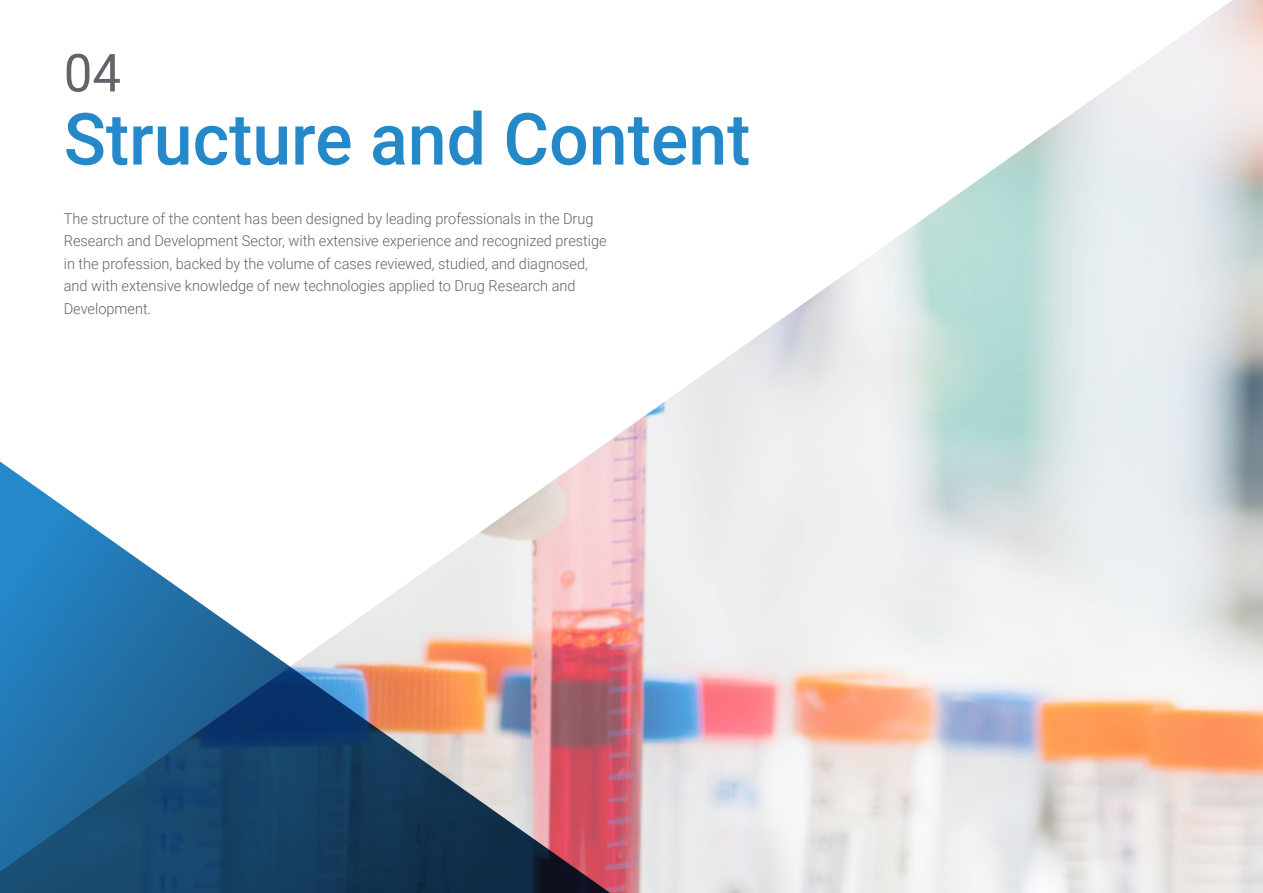
<style>
.page{position:relative;width:1263px;height:893px;background:#fff}
.page>*{position:absolute;margin:0;border:0;box-sizing:border-box;transform-origin:0 0}
.t1{font:500 72px "Roboto";color:#2488c9}
.t2{font:52.5px "Roboto";color:#61646a}
.t3{font:300 15px/22.5px "Roboto";color:#61646a}
</style>
<div class="page">
<img style="left:602px;top:0;width:661px;height:893px">
<svg style="left:0;top:446px;width:640px;height:447px"></svg>
<h2 class="t2" style="left:64px;top:36px;width:59px">04</h2>
<h1 class="t1" style="left:64px;top:89px;width:688px">Structure and Content</h1>
<p class="t3" style="left:64px;top:207px;width:544px">The structure of the content has been designed by leading professionals in the Drug Research and Development Sector, with extensive experience and recognized prestige in the profession, backed by the volume of cases reviewed, studied, and diagnosed, and with extensive knowledge of new technologies applied to Drug Research and Development.</p>
</div>
